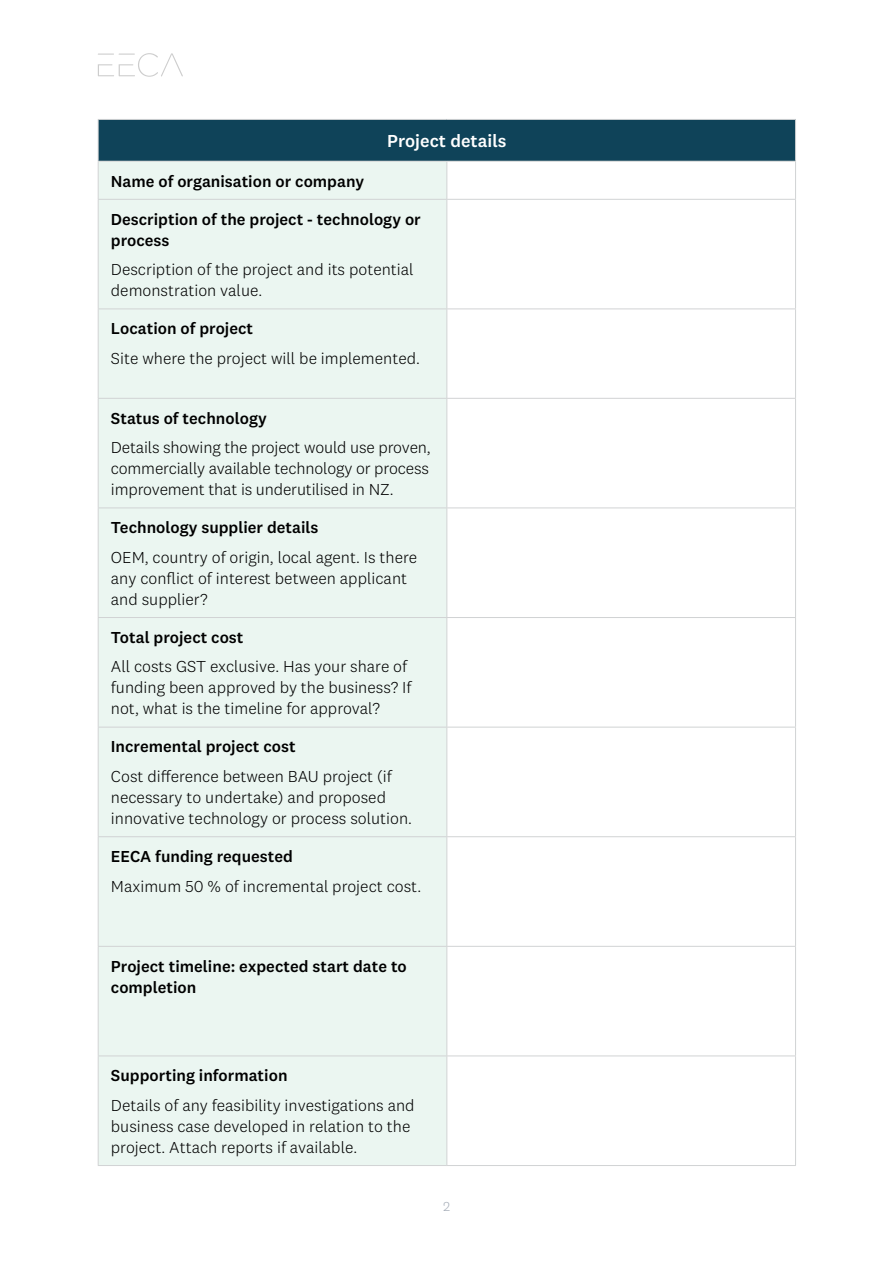
<style>
.page{position:relative;width:893px;height:1263px;background:#fff}
.page>*{position:absolute;margin:0;border:0;box-sizing:border-box;transform-origin:0 0}
.t1{font:500 18px "National 2";color:#fff}
.t2{font:300 16.5px/21px "National 2";color:#000}
.t3{font:500 16.5px/21px "National 2";color:#000}
.t4{font:300 13.5px "National 2";color:#a6adb8}
</style>
<div class="page">
<div style="left:98px;top:119px;width:697px;height:42px;background:#0f4359"></div>
<div style="left:99px;top:162px;width:347px;height:1003px;background:#ebf6f1"></div>
<hr style="left:98px;top:119px;width:349px;height:1px;background:#d1d3d4">
<hr style="left:98px;top:120px;width:1px;height:41px;background:#d1d3d4">
<hr style="left:447px;top:119px;width:349px;height:1px;background:#d1d3d4">
<hr style="left:795px;top:120px;width:1px;height:41px;background:#d1d3d4">
<hr style="left:98px;top:161px;width:349px;height:1px;background:#d1d3d4">
<hr style="left:98px;top:162px;width:1px;height:37px;background:#d1d3d4">
<hr style="left:447px;top:161px;width:349px;height:1px;background:#d1d3d4">
<hr style="left:446px;top:162px;width:1px;height:37px;background:#d1d3d4">
<hr style="left:795px;top:162px;width:1px;height:37px;background:#d1d3d4">
<hr style="left:98px;top:199px;width:349px;height:1px;background:#d1d3d4">
<hr style="left:98px;top:200px;width:1px;height:108px;background:#d1d3d4">
<hr style="left:447px;top:199px;width:349px;height:1px;background:#d1d3d4">
<hr style="left:446px;top:200px;width:1px;height:108px;background:#d1d3d4">
<hr style="left:795px;top:200px;width:1px;height:108px;background:#d1d3d4">
<hr style="left:98px;top:308px;width:349px;height:1px;background:#d1d3d4">
<hr style="left:98px;top:309px;width:1px;height:89px;background:#d1d3d4">
<hr style="left:447px;top:308px;width:349px;height:1px;background:#d1d3d4">
<hr style="left:446px;top:309px;width:1px;height:89px;background:#d1d3d4">
<hr style="left:795px;top:309px;width:1px;height:89px;background:#d1d3d4">
<hr style="left:98px;top:398px;width:349px;height:1px;background:#d1d3d4">
<hr style="left:98px;top:399px;width:1px;height:108px;background:#d1d3d4">
<hr style="left:447px;top:398px;width:349px;height:1px;background:#d1d3d4">
<hr style="left:446px;top:399px;width:1px;height:108px;background:#d1d3d4">
<hr style="left:795px;top:399px;width:1px;height:108px;background:#d1d3d4">
<hr style="left:98px;top:507px;width:349px;height:1px;background:#d1d3d4">
<hr style="left:98px;top:508px;width:1px;height:109px;background:#d1d3d4">
<hr style="left:447px;top:507px;width:349px;height:1px;background:#d1d3d4">
<hr style="left:446px;top:508px;width:1px;height:109px;background:#d1d3d4">
<hr style="left:795px;top:508px;width:1px;height:109px;background:#d1d3d4">
<hr style="left:98px;top:617px;width:349px;height:1px;background:#d1d3d4">
<hr style="left:98px;top:618px;width:1px;height:109px;background:#d1d3d4">
<hr style="left:447px;top:617px;width:349px;height:1px;background:#d1d3d4">
<hr style="left:446px;top:618px;width:1px;height:109px;background:#d1d3d4">
<hr style="left:795px;top:618px;width:1px;height:109px;background:#d1d3d4">
<hr style="left:98px;top:727px;width:349px;height:1px;background:#d1d3d4">
<hr style="left:98px;top:727px;width:1px;height:109px;background:#d1d3d4">
<hr style="left:447px;top:727px;width:349px;height:1px;background:#d1d3d4">
<hr style="left:446px;top:727px;width:1px;height:109px;background:#d1d3d4">
<hr style="left:795px;top:727px;width:1px;height:109px;background:#d1d3d4">
<hr style="left:98px;top:836px;width:349px;height:1px;background:#d1d3d4">
<hr style="left:98px;top:837px;width:1px;height:109px;background:#d1d3d4">
<hr style="left:447px;top:836px;width:349px;height:1px;background:#d1d3d4">
<hr style="left:446px;top:837px;width:1px;height:109px;background:#d1d3d4">
<hr style="left:795px;top:837px;width:1px;height:109px;background:#d1d3d4">
<hr style="left:98px;top:946px;width:349px;height:1px;background:#d1d3d4">
<hr style="left:98px;top:947px;width:1px;height:108px;background:#d1d3d4">
<hr style="left:447px;top:946px;width:349px;height:1px;background:#d1d3d4">
<hr style="left:446px;top:947px;width:1px;height:108px;background:#d1d3d4">
<hr style="left:795px;top:947px;width:1px;height:108px;background:#d1d3d4">
<hr style="left:98px;top:1055px;width:349px;height:1px;background:#d1d3d4">
<hr style="left:98px;top:1056px;width:1px;height:109px;background:#d1d3d4">
<hr style="left:447px;top:1055px;width:349px;height:1px;background:#d1d3d4">
<hr style="left:446px;top:1056px;width:1px;height:109px;background:#d1d3d4">
<hr style="left:795px;top:1056px;width:1px;height:109px;background:#d1d3d4">
<hr style="left:98px;top:1165px;width:349px;height:1px;background:#d1d3d4">
<hr style="left:447px;top:1165px;width:349px;height:1px;background:#d1d3d4">
<svg style="left:98px;top:53px;width:85px;height:24px"></svg>
<p class="t1" style="left:387px;top:130px;width:121px">Project details</p>
<p class="t3" style="left:111px;top:170px;width:255px">Name of organisation or company</p>
<p class="t3" style="left:111px;top:208px;width:311px">Description of the project - technology or process</p>
<p class="t2" style="left:111px;top:259px;width:304px">Description of the project and its potential demonstration value.</p>
<p class="t3" style="left:111px;top:318px;width:144px">Location of project</p>
<p class="t2" style="left:111px;top:347px;width:311px">Site where the project will be implemented.</p>
<p class="t3" style="left:111px;top:407px;width:157px">Status of technology</p>
<p class="t2" style="left:111px;top:437px;width:321px;text-align:justify">Details showing the project would use proven, commercially available technology or process improvement that is underutilised in NZ.</p>
<p class="t3" style="left:111px;top:517px;width:209px">Technology supplier details</p>
<p class="t2" style="left:111px;top:546px;width:308px">OEM, country of origin, local agent. Is there any conflict of interest between applicant and supplier?</p>
<p class="t3" style="left:111px;top:626px;width:134px">Total project cost</p>
<p class="t2" style="left:111px;top:656px;width:302px">All costs GST exclusive. Has your share of funding been approved by the business? If not, what is the timeline for approval?</p>
<p class="t3" style="left:111px;top:736px;width:186px">Incremental project cost</p>
<p class="t2" style="left:111px;top:766px;width:303px">Cost difference between BAU project (if necessary to undertake) and proposed innovative technology or process solution.</p>
<p class="t3" style="left:111px;top:846px;width:184px">EECA funding requested</p>
<p class="t2" style="left:111px;top:875px;width:312px">Maximum 50 % of incremental project cost.</p>
<p class="t3" style="left:111px;top:955px;width:297px">Project timeline: expected start date to completion</p>
<p class="t3" style="left:111px;top:1065px;width:178px">Supporting information</p>
<p class="t2" style="left:111px;top:1094px;width:305px">Details of any feasibility investigations and business case developed in relation to the project. Attach reports if available.</p>
<p class="t4" style="left:443px;top:1199px;width:8px">2</p>
</div>
